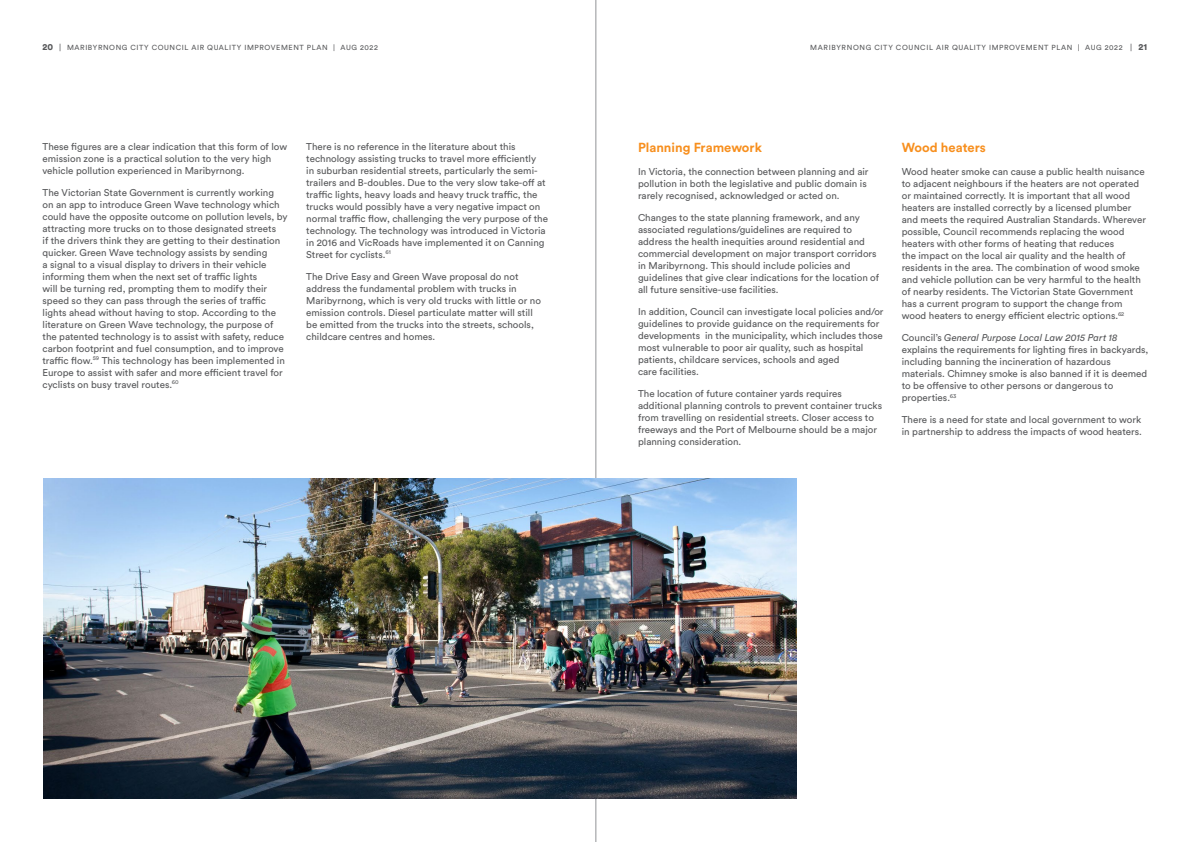
<style>
.page{position:relative;width:1191px;height:842px;background:#fff}
.page>*{position:absolute;margin:0;border:0;box-sizing:border-box;transform-origin:0 0}
.t1{font:700 13px "Circular Std";color:#f78f1e}
.t2{font:9.8px/12px "Circular Std";color:#58595b}
.t3{font:7.3px "Circular Std";letter-spacing:.08em;color:#58595b}
.s1{font-weight:900;font-size:9px}
.s2{font-size:8px}
.s3{font-style:italic}
</style>
<div class="page">
<hr style="left:595px;top:0;width:1px;height:842px;background:#919396">
<img style="left:43px;top:478px;width:753px;height:320px">
<p class="t3" style="left:43px;top:43px;width:337px"><span class="s1">20</span> <span class="s2">|</span> MARIBYRNONG CITY COUNCIL AIR QUALITY IMPROVEMENT PLAN | AUG 2022</p>
<p class="t3" style="left:810px;top:43px;width:338px">MARIBYRNONG CITY COUNCIL AIR QUALITY IMPROVEMENT PLAN | AUG 2022 <span class="s2">|</span> <span class="s1">21</span></p>
<p class="t2" style="left:43px;top:140px;width:246px">These figures are a clear indication that this form of low emission zone is a practical solution to the very high vehicle pollution experienced in Maribyrnong.</p>
<p class="t2" style="left:43px;top:186px;width:247px">The Victorian State Government is currently working<br>on an app to introduce Green Wave technology which could have the opposite outcome on pollution levels, by attracting more trucks on to those designated streets<br>if the drivers think they are getting to their destination quicker. Green Wave technology assists by sending<br>a signal to a visual display to drivers in their vehicle informing them when the next set of traffic lights<br>will be turning red, prompting them to modify their speed so they can pass through the series of traffic lights ahead without having to stop. According to the literature on Green Wave technology, the purpose of the patented technology is to assist with safety, reduce carbon footprint and fuel consumption, and to improve traffic flow.<sup>59</sup> This technology has been implemented in Europe to assist with safer and more efficient travel for cyclists on busy travel routes.<sup>60</sup></p>
<p class="t2" style="left:306px;top:140px;width:243px">There is no reference in the literature about this technology assisting trucks to travel more efficiently<br>in suburban residential streets, particularly the semi&shy;trailers and B-doubles. Due to the very slow take-off at traffic lights, heavy loads and heavy truck traffic, the trucks would possibly have a very negative impact on normal traffic flow, challenging the very purpose of the technology. The technology was introduced in Victoria in 2016 and VicRoads have implemented it on Canning Street for cyclists.<sup>61</sup></p>
<p class="t2" style="left:306px;top:270px;width:236px">The Drive Easy and Green Wave proposal do not address the fundamental problem with trucks in Maribyrnong, which is very old trucks with little or no emission controls. Diesel particulate matter will still be emitted from the trucks into the streets, schools, childcare centres and homes.</p>
<h1 class="t1" style="left:638px;top:139px;width:125px">Planning Framework</h1>
<p class="t2" style="left:638px;top:165px;width:232px">In Victoria, the connection between planning and air pollution in both the legislative and public domain is rarely recognised, acknowledged or acted on.</p>
<p class="t2" style="left:638px;top:211px;width:243px">Changes to the state planning framework, and any associated regulations/guidelines are required to address the health inequities around residential and commercial development on major transport corridors in Maribyrnong. This should include policies and guidelines that give clear indications for the location of all future sensitive-use facilities.</p>
<p class="t2" style="left:638px;top:305px;width:247px">In addition, Council can investigate local policies and/or guidelines to provide guidance on the requirements for developments in the municipality, which includes those most vulnerable to poor air quality, such as hospital patients, childcare services, schools and aged<br>care facilities.</p>
<p class="t2" style="left:638px;top:387px;width:246px">The location of future container yards requires additional planning controls to prevent container trucks from travelling on residential streets. Closer access to freeways and the Port of Melbourne should be a major planning consideration.</p>
<h1 class="t1" style="left:901px;top:139px;width:86px">Wood heaters</h1>
<p class="t2" style="left:901px;top:165px;width:246px">Wood heater smoke can cause a public health nuisance to adjacent neighbours if the heaters are not operated or maintained correctly. It is important that all wood heaters are installed correctly by a licensed plumber and meets the required Australian Standards. Wherever possible, Council recommends replacing the wood heaters with other forms of heating that reduces<br>the impact on the local air quality and the health of residents in the area. The combination of wood smoke and vehicle pollution can be very harmful to the health of nearby residents. The Victorian State Government has a current program to support the change from wood heaters to energy efficient electric options.<sup>62</sup></p>
<p class="t2" style="left:901px;top:331px;width:248px">Council’s <span class="s3">General Purpose Local Law 2015 Part 18 </span>explains the requirements for lighting fires in backyards, including banning the incineration of hazardous materials. Chimney smoke is also banned if it is deemed to be offensive to other persons or dangerous to properties.<sup>63</sup></p>
<p class="t2" style="left:901px;top:413px;width:242px">There is a need for state and local government to work in partnership to address the impacts of wood heaters.</p>
</div>
